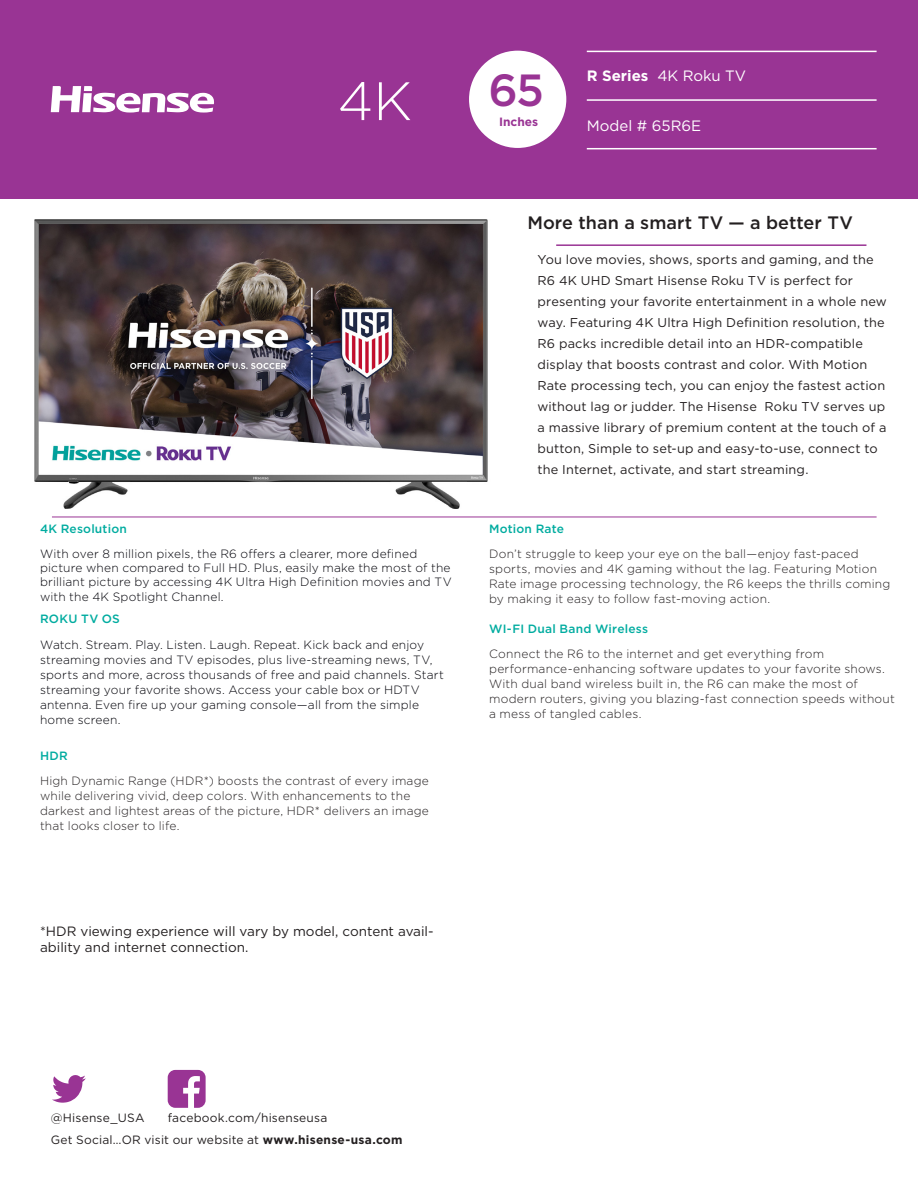
<style>
.page{position:relative;width:918px;height:1188px;background:#fff}
.page>*{position:absolute;margin:0;border:0;box-sizing:border-box;transform-origin:0 0}
.t1{font:300 54px "Gotham";color:#fff}
.specifications{font:500 45px "Gotham";color:#993494}
.Feature_head{font:500 18px "Gotham";letter-spacing:.005em;color:#231f20}
.t2{font:15px "Gotham";color:#fff}
.t3{font:13.5px/16.2px "Gotham";color:#231f20}
.image_features{font:12.75px/21px "Gotham";letter-spacing:.015em;color:#231f20}
.Feature_text{font:300 12px/15px "Gotham";letter-spacing:.015em;color:#231f20}
.Feature_text-2{font:300 12px/15px "Gotham";letter-spacing:.015em;color:#000008}
.h9_Feature_head_TV{font:300 12px/14.4px "Gotham";letter-spacing:.015em;color:#000008}
.text{font:12px "Gotham";letter-spacing:.015em;color:#231f20}
.h9_Feature_head_TV-2{font:500 12px "Gotham";letter-spacing:.015em;color:#00aca0}
.t4{font:700 12px "Gotham";color:#993494}
.s1{font-weight:700}
</style>
<div class="page">
<div style="left:0;top:0;width:918px;height:199px;background:#993494"></div>
<svg style="left:51px;top:86px;width:163px;height:27px"></svg>
<hr style="left:52px;top:517px;width:825px;height:1px;background:#993494">
<div style="left:469px;top:51px;width:97px;height:97px;background:#fff;border-radius:50%"></div>
<hr style="left:587px;top:51px;width:290px;height:1px;background:#fff">
<hr style="left:587px;top:99px;width:290px;height:2px;background:#fff">
<hr style="left:587px;top:148px;width:290px;height:1px;background:#fff">
<hr style="left:556px;top:244px;width:310px;height:2px;background:#993494">
<svg style="left:52px;top:1075px;width:34px;height:28px"></svg>
<svg style="left:168px;top:1070px;width:38px;height:38px"></svg>
<img style="left:34px;top:219px;width:454px;height:290px">
<p class="t1" style="left:338px;top:67px;width:76px">4K</p>
<p class="specifications" style="left:489px;top:60px;width:57px">65</p>
<p class="t4" style="left:499px;top:113px;width:41px">Inches</p>
<p class="t2" style="left:587px;top:67px;width:161px"><span class="s1">R Series</span> 4K Roku TV</p>
<p class="t2" style="left:587px;top:116px;width:116px">Model # 65R6E</p>
<p class="Feature_head" style="left:527px;top:211px;width:327px">More than a smart TV — a better TV</p>
<p class="h9_Feature_head_TV-2" style="left:40px;top:521px;width:88px">4K Resolution</p>
<p class="h9_Feature_head_TV" style="left:40px;top:546px;width:413px">With over 8 million pixels, the R6 offers a clearer, more defined picture when compared to Full HD. Plus, easily make the most of the brilliant picture by accessing 4K Ultra High Definition movies and TV with the 4K Spotlight Channel.</p>
<p class="h9_Feature_head_TV-2" style="left:40px;top:611px;width:81px">ROKU TV OS</p>
<p class="Feature_text-2" style="left:40px;top:637px;width:405px">Watch. Stream. Play. Listen. Laugh. Repeat. Kick back and enjoy streaming movies and TV episodes, plus live-streaming news, TV, sports and more, across thousands of free and paid channels. Start streaming your favorite shows. Access your cable box or HDTV antenna. Even fire up your gaming console—all from the simple home screen.</p>
<p class="h9_Feature_head_TV-2" style="left:40px;top:748px;width:29px">HDR</p>
<p class="Feature_text" style="left:40px;top:773px;width:390px">High Dynamic Range (HDR*) boosts the contrast of every image while delivering vivid, deep colors. With enhancements to the darkest and lightest areas of the picture, HDR* delivers an image that looks closer to life.</p>
<p class="t3" style="left:40px;top:923px;width:395px">*HDR viewing experience will vary by model, content avail&shy;ability and internet connection.</p>
<p class="image_features" style="left:538px;top:249px;width:351px">You love movies, shows, sports and gaming, and the R6 4K UHD Smart Hisense Roku TV is perfect for presenting your favorite entertainment in a whole new way. Featuring 4K Ultra High Definition resolution, the R6 packs incredible detail into an HDR-compatible display that boosts contrast and color. With Motion Rate processing tech, you can enjoy the fastest action without lag or judder. The Hisense Roku TV serves up a massive library of premium content at the touch of a button, Simple to set-up and easy-to-use, connect to the Internet, activate, and start streaming.</p>
<p class="h9_Feature_head_TV-2" style="left:489px;top:521px;width:76px">Motion Rate</p>
<p class="Feature_text" style="left:489px;top:546px;width:403px">Don’t struggle to keep your eye on the ball—enjoy fast-paced sports, movies and 4K gaming without the lag. Featuring Motion Rate image processing technology, the R6 keeps the thrills coming by making it easy to follow fast-moving action.</p>
<p class="h9_Feature_head_TV-2" style="left:489px;top:620px;width:160px">WI-FI Dual Band Wireless</p>
<p class="Feature_text" style="left:489px;top:646px;width:407px">Connect the R6 to the internet and get everything from performance-enhancing software updates to your favorite shows.<br>With dual band wireless built in, the R6 can make the most of modern routers, giving you blazing-fast connection speeds without a mess of tangled cables.</p>
<p class="text" style="left:51px;top:1110px;width:95px">@Hisense_USA</p>
<p class="text" style="left:168px;top:1110px;width:161px">facebook.com/hisenseusa</p>
<p class="text" style="left:51px;top:1132px;width:353px">Get Social…OR visit our website at <span class="s1">www.hisense-usa.com</span></p>
</div>
